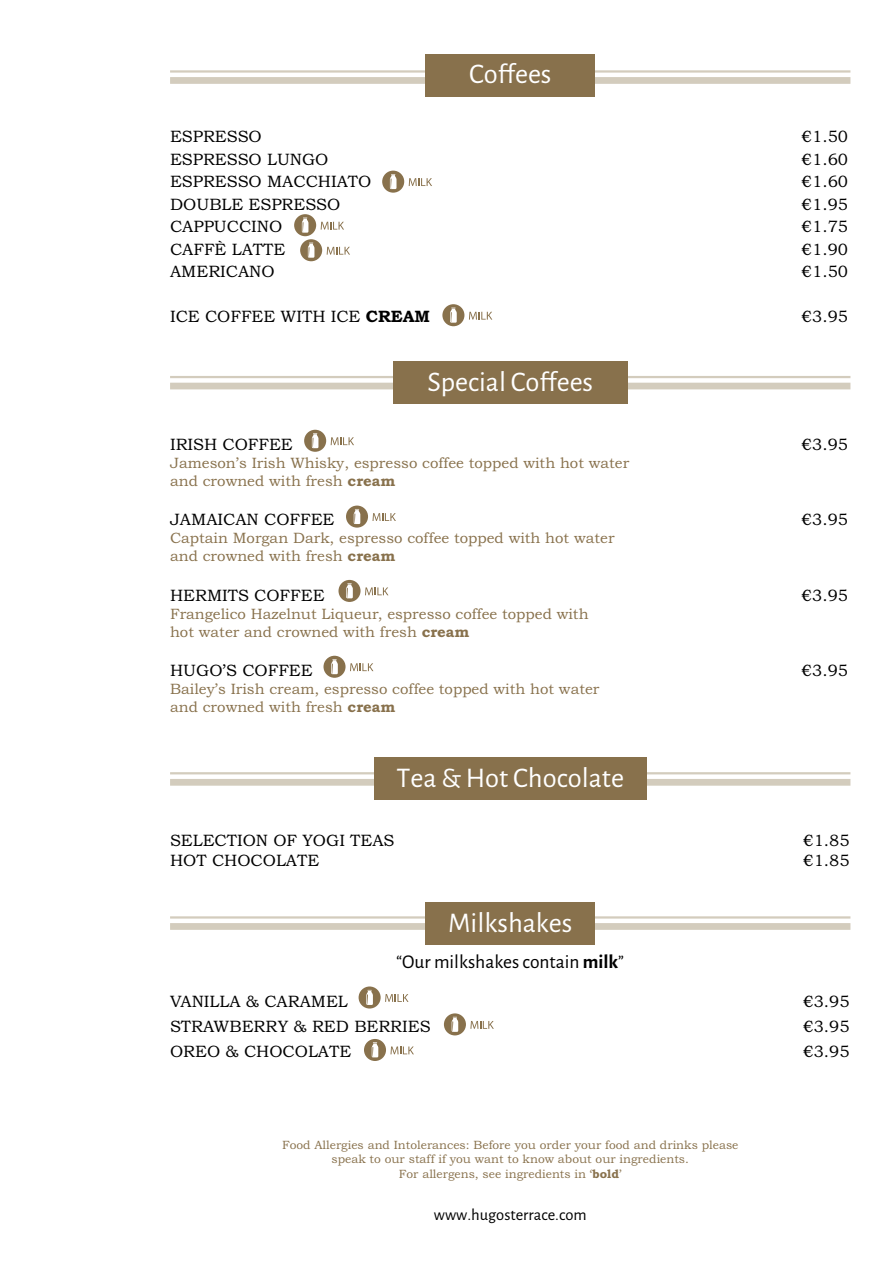
<style>
.page{position:relative;width:893px;height:1263px;background:#fff}
.page>*{position:absolute;margin:0;border:0;box-sizing:border-box;transform-origin:0 0}
.t1{font:28.5px "Alegreya Sans";color:#fff}
.t2{font:19.5px "Alegreya Sans";color:#000}
.t3{font:16.5px "Bookman Old Style Std";color:#000}
.t4{font:16.5px "Alegreya Sans";color:#000}
.t5{font:15px/18px "Bookman Old Style Std";color:#88714c}
.t6{font:12px/14.4px "Bookman Old Style Std";color:#88714c;text-align:center}
.s1{font-weight:700}
</style>
<div class="page">
<hr style="left:170px;top:916px;width:680px;height:2px;background:#d3ccbd">
<div style="left:170px;top:923px;width:680px;height:7px;background:#d3ccbd"></div>
<hr style="left:170px;top:772px;width:680px;height:2px;background:#d3ccbd">
<div style="left:170px;top:779px;width:680px;height:7px;background:#d3ccbd"></div>
<hr style="left:170px;top:70px;width:680px;height:3px;background:#d3ccbd">
<div style="left:170px;top:77px;width:680px;height:7px;background:#d3ccbd"></div>
<hr style="left:170px;top:376px;width:680px;height:2px;background:#d3ccbd">
<div style="left:170px;top:383px;width:680px;height:6px;background:#d3ccbd"></div>
<div style="left:426px;top:902px;width:169px;height:42px;background:#88714c"></div>
<div style="left:374px;top:758px;width:272px;height:42px;background:#88714c"></div>
<div style="left:426px;top:54px;width:169px;height:42px;background:#88714c"></div>
<div style="left:393px;top:362px;width:234px;height:42px;background:#88714c"></div>
<svg style="left:304px;top:430px;width:50px;height:22px"></svg>
<svg style="left:442px;top:304px;width:50px;height:22px"></svg>
<svg style="left:294px;top:214px;width:56px;height:47px"></svg>
<svg style="left:382px;top:171px;width:50px;height:22px"></svg>
<svg style="left:359px;top:986px;width:50px;height:22px"></svg>
<svg style="left:444px;top:1013px;width:50px;height:22px"></svg>
<svg style="left:364px;top:1039px;width:50px;height:22px"></svg>
<svg style="left:346px;top:506px;width:50px;height:22px"></svg>
<svg style="left:338px;top:580px;width:50px;height:22px"></svg>
<svg style="left:323px;top:656px;width:50px;height:22px"></svg>
<h1 class="t1" style="left:469px;top:55px;width:84px">Coffees</h1>
<p class="t3" style="left:170px;top:127px;width:93px">ESPRESSO</p>
<p class="t3" style="left:802px;top:127px;width:47px">€1.50</p>
<p class="t3" style="left:170px;top:150px;width:160px">ESPRESSO LUNGO</p>
<p class="t3" style="left:802px;top:150px;width:47px">€1.60</p>
<p class="t3" style="left:170px;top:172px;width:203px">ESPRESSO MACCHIATO</p>
<p class="t3" style="left:802px;top:172px;width:47px">€1.60</p>
<p class="t3" style="left:170px;top:195px;width:172px">DOUBLE ESPRESSO</p>
<p class="t3" style="left:802px;top:195px;width:47px">€1.95</p>
<p class="t3" style="left:170px;top:217px;width:114px">CAPPUCCINO</p>
<p class="t3" style="left:802px;top:217px;width:47px">€1.75</p>
<p class="t3" style="left:170px;top:240px;width:117px">CAFFÈ LATTE</p>
<p class="t3" style="left:802px;top:240px;width:47px">€1.90</p>
<p class="t3" style="left:170px;top:262px;width:106px">AMERICANO</p>
<p class="t3" style="left:802px;top:262px;width:47px">€1.50</p>
<p class="t3" style="left:170px;top:307px;width:262px">ICE COFFEE WITH ICE <span class="s1">CREAM</span></p>
<p class="t3" style="left:802px;top:307px;width:47px">€3.95</p>
<h1 class="t1" style="left:427px;top:363px;width:167px">Special Coffees</h1>
<p class="t3" style="left:170px;top:435px;width:124px">IRISH COFFEE</p>
<p class="t3" style="left:802px;top:435px;width:47px">€3.95</p>
<p class="t5" style="left:170px;top:453px;width:461px">Jameson’s Irish Whisky, espresso coffee topped with hot water and crowned with fresh <span class="s1">cream</span></p>
<p class="t3" style="left:170px;top:510px;width:166px">JAMAICAN COFFEE</p>
<p class="t3" style="left:802px;top:510px;width:47px">€3.95</p>
<p class="t5" style="left:170px;top:529px;width:446px">Captain Morgan Dark, espresso coffee topped with hot water and crowned with fresh <span class="s1">cream</span></p>
<p class="t3" style="left:170px;top:586px;width:156px">HERMITS COFFEE</p>
<p class="t3" style="left:802px;top:586px;width:47px">€3.95</p>
<p class="t5" style="left:170px;top:605px;width:420px">Frangelico Hazelnut Liqueur, espresso coffee topped with hot water and crowned with fresh <span class="s1">cream</span></p>
<p class="t3" style="left:170px;top:661px;width:144px">HUGO’S COFFEE</p>
<p class="t3" style="left:802px;top:661px;width:47px">€3.95</p>
<p class="t5" style="left:170px;top:680px;width:431px">Bailey’s Irish cream, espresso coffee topped with hot water and crowned with fresh <span class="s1">cream</span></p>
<h1 class="t1" style="left:397px;top:759px;width:229px">Tea &amp; Hot Chocolate</h1>
<p class="t3" style="left:170px;top:831px;width:226px">SELECTION OF YOGI TEAS</p>
<p class="t3" style="left:804px;top:831px;width:47px">€1.85</p>
<p class="t3" style="left:170px;top:851px;width:151px">HOT CHOCOLATE</p>
<p class="t3" style="left:804px;top:851px;width:47px">€1.85</p>
<h1 class="t1" style="left:448px;top:903px;width:126px">Milkshakes</h1>
<p class="t2" style="left:397px;top:949px;width:229px">“Our milkshakes contain <span class="s1">milk</span>”</p>
<p class="t3" style="left:170px;top:991px;width:179px">VANILLA &amp; CARAMEL</p>
<p class="t3" style="left:804px;top:991px;width:47px">€3.95</p>
<p class="t3" style="left:170px;top:1017px;width:262px">STRAWBERRY &amp; RED BERRIES</p>
<p class="t3" style="left:804px;top:1017px;width:47px">€3.95</p>
<p class="t3" style="left:170px;top:1042px;width:183px">OREO &amp; CHOCOLATE</p>
<p class="t3" style="left:804px;top:1042px;width:47px">€3.95</p>
<p class="t6" style="left:282px;top:1137px;width:458px">Food Allergies and Intolerances: Before you order your food and drinks please speak to our staff if you want to know about our ingredients.<br>For allergens, see ingredients in ‘<span class="s1">bold</span>’</p>
<p class="t4" style="left:434px;top:1204px;width:154px">www.hugosterrace.com</p>
</div>
